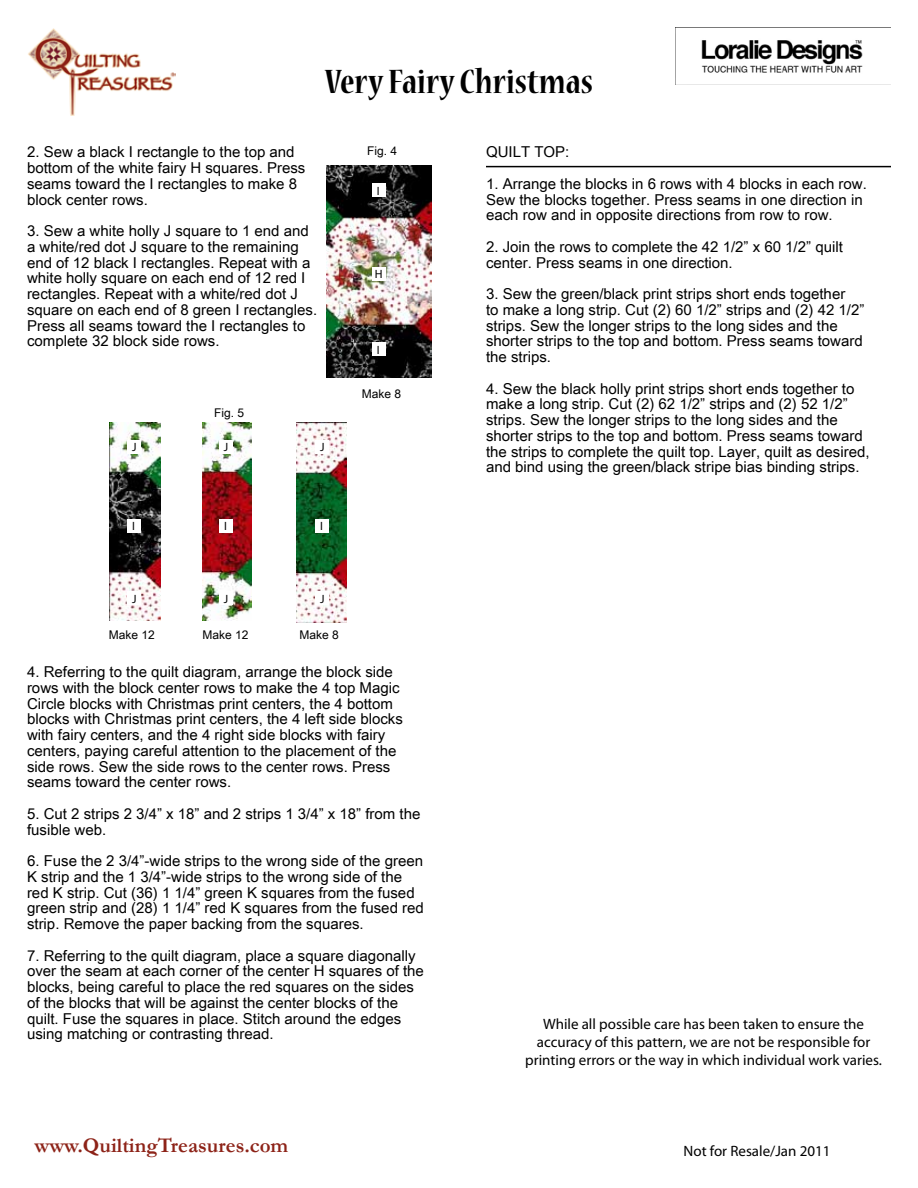
<style>
.page{position:relative;width:918px;height:1188px;background:#fff}
.page>*{position:absolute;margin:0;border:0;box-sizing:border-box;transform-origin:0 0}
.t1{font:700 condensed 37.5px "Nueva Std";color:#000}
.t2{font:700 21px "Garamond";color:#8d2318}
.t3{font:15px/15.8px "Arial Unicode MS";color:#000}
.t4{font:15px/18px "Myriad Pro";color:#000;text-align:center}
.t5{font:12px "Arial Unicode MS";color:#000}
.t6{font:12px "Myriad Pro";color:#000}
</style>
<div class="page">
<img style="left:675px;top:27px;width:216px;height:57px">
<hr style="left:486px;top:166px;width:405px;height:1px;background:#000">
<img style="left:326px;top:165px;width:106px;height:212px">
<div style="left:372px;top:183px;width:14px;height:14px;background:#fff"></div>
<div style="left:372px;top:267px;width:14px;height:13px;background:#fff"></div>
<div style="left:372px;top:342px;width:14px;height:14px;background:#fff"></div>
<img style="left:110px;top:423px;width:50px;height:198px">
<img style="left:203px;top:423px;width:48px;height:197px">
<img style="left:296px;top:423px;width:50px;height:199px">
<div style="left:128px;top:440px;width:13px;height:13px;background:#fff"></div>
<div style="left:128px;top:519px;width:13px;height:14px;background:#fff"></div>
<div style="left:128px;top:591px;width:13px;height:14px;background:#fff"></div>
<div style="left:220px;top:440px;width:13px;height:13px;background:#fff"></div>
<div style="left:220px;top:519px;width:13px;height:14px;background:#fff"></div>
<div style="left:220px;top:591px;width:13px;height:14px;background:#fff"></div>
<div style="left:316px;top:440px;width:13px;height:13px;background:#fff"></div>
<div style="left:316px;top:519px;width:13px;height:14px;background:#fff"></div>
<div style="left:316px;top:591px;width:13px;height:14px;background:#fff"></div>
<img style="left:28px;top:28px;width:147px;height:88px">
<h1 class="t1" style="left:325px;top:65px;width:270px">Very Fairy Christmas</h1>
<p class="t3" style="left:27px;top:144px;width:280px">2. Sew a black I rectangle to the top and bottom of the white fairy H squares. Press seams toward the I rectangles to make 8 block center rows.</p>
<p class="t3" style="left:27px;top:223px;width:292px">3. Sew a white holly J square to 1 end and a white/red dot J square to the remaining end of 12 black I rectangles. Repeat with a white holly square on each end of 12 red I rectangles. Repeat with a white/red dot J square on each end of 8 green I rectangles.<br>Press all seams toward the I rectangles to complete 32 block side rows.</p>
<p class="t6" style="left:132px;top:440px;width:6px">J</p>
<p class="t5" style="left:214px;top:404px;width:32px">Fig. 5</p>
<p class="t6" style="left:224px;top:440px;width:6px">J</p>
<p class="t6" style="left:320px;top:440px;width:6px">J</p>
<p class="t5" style="left:367px;top:142px;width:32px">Fig. 4</p>
<p class="t6" style="left:377px;top:183px;width:4px">I</p>
<p class="t6" style="left:375px;top:267px;width:9px">H</p>
<p class="t6" style="left:377px;top:342px;width:4px">I</p>
<p class="t5" style="left:362px;top:385px;width:41px">Make 8</p>
<p class="t6" style="left:132px;top:519px;width:4px">I</p>
<p class="t6" style="left:132px;top:591px;width:6px">J</p>
<p class="t6" style="left:224px;top:519px;width:4px">I</p>
<p class="t6" style="left:224px;top:591px;width:6px">J</p>
<p class="t6" style="left:320px;top:519px;width:4px">I</p>
<p class="t6" style="left:320px;top:591px;width:6px">J</p>
<p class="t5" style="left:109px;top:626px;width:48px">Make 12</p>
<p class="t5" style="left:202px;top:626px;width:48px">Make 12</p>
<p class="t5" style="left:299px;top:626px;width:41px">Make 8</p>
<p class="t3" style="left:27px;top:664px;width:377px">4. Referring to the quilt diagram, arrange the block side rows with the block center rows to make the 4 top Magic Circle blocks with Christmas print centers, the 4 bottom blocks with Christmas print centers, the 4 left side blocks with fairy centers, and the 4 right side blocks with fairy centers, paying careful attention to the placement of the side rows. Sew the side rows to the center rows. Press seams toward the center rows.</p>
<p class="t3" style="left:27px;top:805px;width:395px">5. Cut 2 strips 2 3/4” x 18” and 2 strips 1 3/4” x 18” from the fusible web.</p>
<p class="t3" style="left:27px;top:853px;width:398px">6. Fuse the 2 3/4”-wide strips to the wrong side of the green K strip and the 1 3/4”-wide strips to the wrong side of the red K strip. Cut (36) 1 1/4” green K squares from the fused green strip and (28) 1 1/4” red K squares from the fused red strip. Remove the paper backing from the squares.</p>
<p class="t3" style="left:27px;top:947px;width:398px">7. Referring to the quilt diagram, place a square diagonally over the seam at each corner of the center H squares of the blocks, being careful to place the red squares on the sides of the blocks that will be against the center blocks of the quilt. Fuse the squares in place. Stitch around the edges using matching or contrasting thread.</p>
<h2 class="t2" style="left:35px;top:1131px;width:255px">www.QuiltingTreasures.com</h2>
<p class="t3" style="left:486px;top:144px;width:85px">QUILT TOP:</p>
<p class="t3" style="left:486px;top:175px;width:382px">1. Arrange the blocks in 6 rows with 4 blocks in each row.<br>Sew the blocks together. Press seams in one direction in each row and in opposite directions from row to row.</p>
<p class="t3" style="left:486px;top:238px;width:358px">2. Join the rows to complete the 42 1/2” x 60 1/2” quilt center. Press seams in one direction.</p>
<p class="t3" style="left:486px;top:286px;width:380px">3. Sew the green/black print strips short ends together<br>to make a long strip. Cut (2) 60 1/2” strips and (2) 42 1/2” strips. Sew the longer strips to the long sides and the shorter strips to the top and bottom. Press seams toward the strips.</p>
<p class="t3" style="left:486px;top:380px;width:385px">4. Sew the black holly print strips short ends together to make a long strip. Cut (2) 62 1/2” strips and (2) 52 1/2” strips. Sew the longer strips to the long sides and the shorter strips to the top and bottom. Press seams toward the strips to complete the quilt top. Layer, quilt as desired, and bind using the green/black stripe bias binding strips.</p>
<p class="t4" style="left:525px;top:1014px;width:358px">While all possible care has been taken to ensure the accuracy of this pattern, we are not be responsible for printing errors or the way in which individual work varies.</p>
<p class="t4" style="left:684px;top:1141px;width:148px">Not for Resale/Jan 2011</p>
</div>
